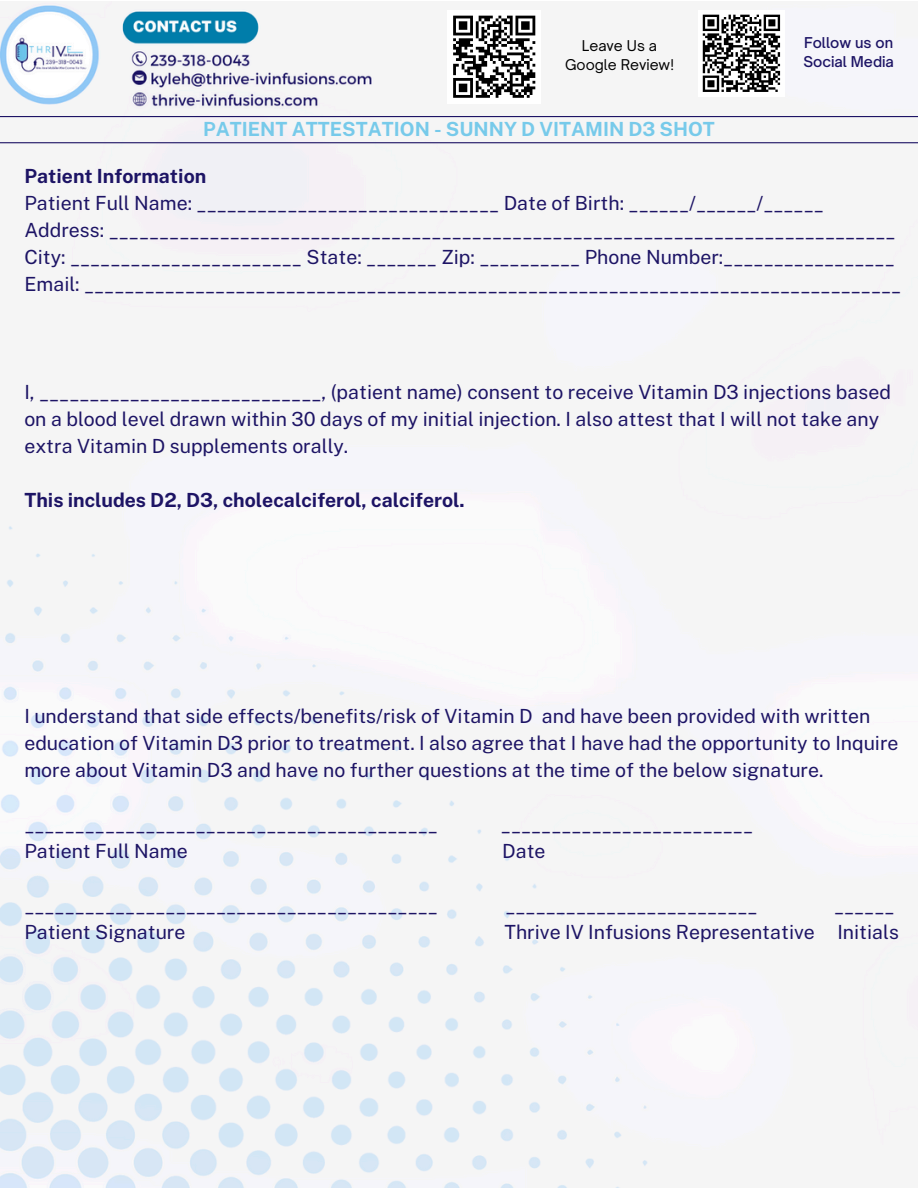
<style>
.page{position:relative;width:918px;height:1188px;background:#fff}
.page>*{position:absolute;margin:0;border:0;box-sizing:border-box;transform-origin:0 0}
.t1{font:19.5px/27px "Public Sans";color:#1d1465}
.t2{font:700 19.5px "Public Sans";color:#1d1465}
.t3{font:700 19.5px "Public Sans";color:#77caea}
.t4{font:500 14.25px/19.2px "Open Sauce One";color:#1d1465}
.t5{font:14.25px/19.2px "Open Sauce One";color:#000;text-align:center}
.s1{font-weight:700}
</style>
<div class="page">
<div style="left:0;top:2px;width:918px;height:1186px;background:#f5f5f5"></div>
<hr style="left:0;top:142px;width:918px;height:1px;background:#1d1465">
<hr style="left:0;top:116px;width:918px;height:1px;background:#1d1465">
<div style="left:698px;top:10px;width:87px;height:87px;background:#fff"></div>
<svg style="left:702px;top:14px;width:79px;height:78px"></svg>
<div style="left:447px;top:10px;width:94px;height:93px;background:#fff"></div>
<svg style="left:453px;top:15px;width:83px;height:83px"></svg>
<p class="t5" style="left:565px;top:36px;width:110px">Leave Us a<br>Google Review!</p>
<p class="t4" style="left:803px;top:33px;width:92px">Follow us on<br>Social Media</p>
<p class="t3" style="left:203px;top:118px;width:513px">PATIENT ATTESTATION - SUNNY D VITAMIN D3 SHOT</p>
<h4 class="t1" style="left:24px;top:162px;width:878px"><span class="s1">Patient Information<br></span>Patient Full Name: ______________________________ Date of Birth: ______/______/______ Address: ______________________________________________________________________________ City: _______________________ State: _______ Zip: __________ Phone Number:_________________ Email: _________________________________________________________________________________</h4>
<h1 class="t1" style="left:24px;top:378px;width:868px">I, ____________________________, (patient name) consent to receive Vitamin D3 injections based on a blood level drawn within 30 days of my initial injection. I also attest that I will not take any extra Vitamin D supplements orally.</h1>
<h3 class="t2" style="left:24px;top:488px;width:442px">This includes D2, D3, cholecalciferol, calciferol.</h3>
<h3 class="t1" style="left:24px;top:702px;width:876px">I understand that side effects/benefits/risk of Vitamin D and have been provided with written education of Vitamin D3 prior to treatment. I also agree that I have had the opportunity to Inquire more about Vitamin D3 and have no further questions at the time of the below signature.</h3>
<h2 class="t1" style="left:24px;top:810px;width:415px">_________________________________________</h2>
<h2 class="t1" style="left:501px;top:810px;width:254px">_________________________</h2>
<h2 class="t1" style="left:24px;top:837px;width:165px">Patient Full Name</h2>
<h2 class="t1" style="left:502px;top:837px;width:45px">Date</h2>
<h3 class="t1" style="left:24px;top:891px;width:415px">_________________________________________</h3>
<h3 class="t1" style="left:505px;top:891px;width:254px">_________________________</h3>
<h3 class="t1" style="left:834px;top:891px;width:62px">______</h3>
<h3 class="t1" style="left:24px;top:918px;width:163px">Patient Signature</h3>
<h3 class="t1" style="left:505px;top:918px;width:396px">Thrive IV Infusions Representative Initials</h3>
</div>
